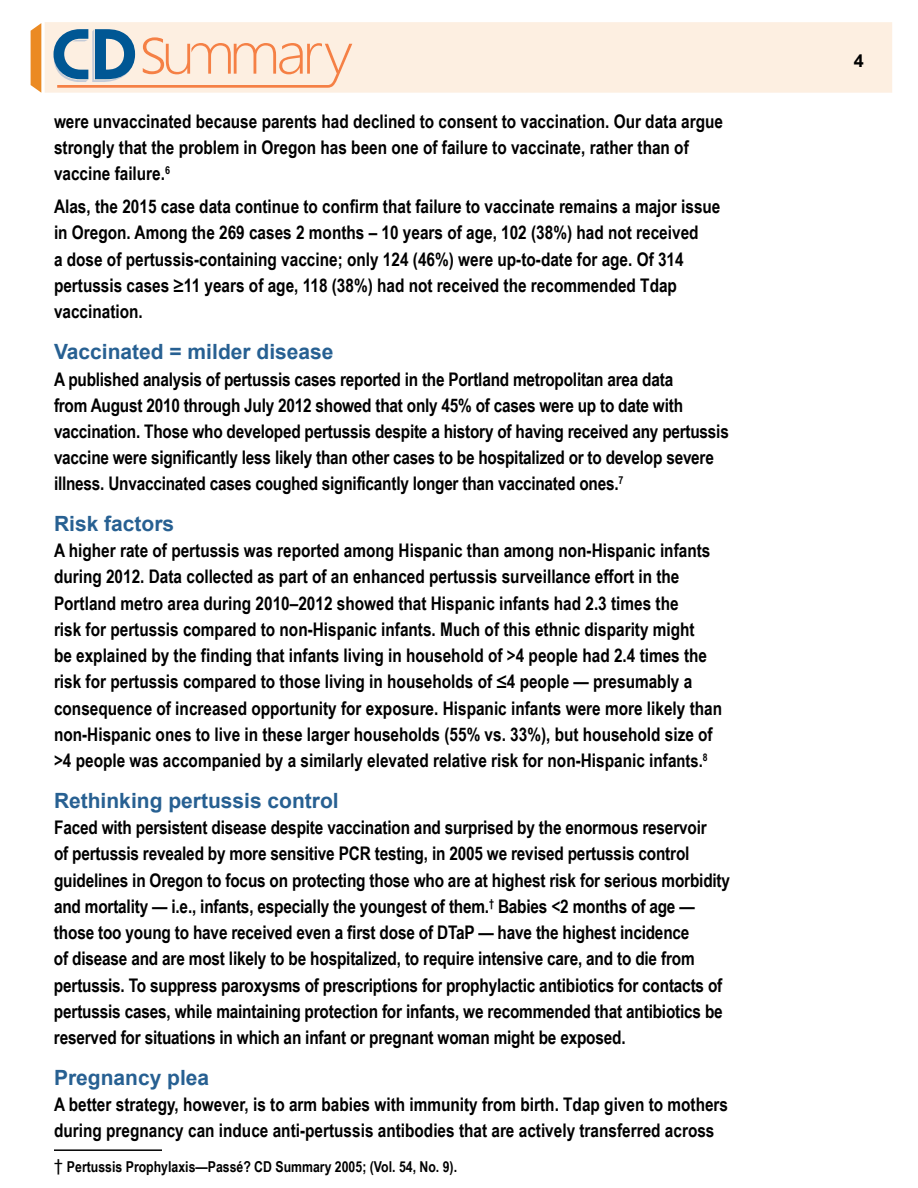
<style>
.page{position:relative;width:918px;height:1188px;background:#fff}
.page>*{position:absolute;margin:0;border:0;box-sizing:border-box;transform-origin:0 0}
.t1{font:700 21px "Arial";color:#276092}
.t2{font:700 18.75px/26.2px "Arial Narrow";color:#000}
.t3{font:700 18px "Arial";color:#000}
.t4{font:700 15px "Arial Narrow";color:#000}
.s1{font-size:18px}
.s2{font-family:"Helvetica Neue LT Std";font-weight:400;font-stretch:condensed;font-size:18px}
</style>
<div class="page">
<div style="left:45px;top:22px;width:847px;height:71px;background:#fdefe1"></div>
<svg style="left:31px;top:23px;width:10px;height:70px"></svg>
<svg style="left:54px;top:29px;width:298px;height:59px"></svg>
<hr style="left:54px;top:1149px;width:108px;height:2px;background:#000">
<p class="t2" style="left:54px;top:107px;width:671px">were unvaccinated because parents had declined to consent to vaccination. Our data argue strongly that the problem in Oregon has been one of failure to vaccinate, rather than of vaccine failure.<sup>6</sup></p>
<p class="t2" style="left:54px;top:193px;width:668px">Alas, the 2015 case data continue to confirm that failure to vaccinate remains a major issue in Oregon. Among the 269 cases 2 months – 10 years of age, 102 (38%) had not received<br>a dose of pertussis-containing vaccine; only 124 (46%) were up-to-date for age. Of 314 pertussis cases ≥11 years of age, 118 (38%) had not received the recommended Tdap vaccination.</p>
<p class="t1" style="left:54px;top:338px;width:281px">Vaccinated = milder disease</p>
<p class="t2" style="left:54px;top:365px;width:676px">A published analysis of pertussis cases reported in the Portland metropolitan area data<br>from August 2010 through July 2012 showed that only 45% of cases were up to date with vaccination. Those who developed pertussis despite a history of having received any pertussis vaccine were significantly less likely than other cases to be hospitalized or to develop severe illness. Unvaccinated cases coughed significantly longer than vaccinated ones.<sup>7</sup></p>
<p class="t1" style="left:54px;top:510px;width:122px">Risk factors</p>
<p class="t2" style="left:54px;top:537px;width:670px">A higher rate of pertussis was reported among Hispanic than among non-Hispanic infants during 2012. Data collected as part of an enhanced pertussis surveillance effort in the Portland metro area during 2010–2012 showed that Hispanic infants had 2.3 times the<br>risk for pertussis compared to non-Hispanic infants. Much of this ethnic disparity might<br>be explained by the finding that infants living in household of &gt;4 people had 2.4 times the risk for pertussis compared to those living in households of ≤4 people — presumably a consequence of increased opportunity for exposure. Hispanic infants were more likely than non-Hispanic ones to live in these larger households (55% vs. 33%), but household size of &gt;4 people was accompanied by a similarly elevated relative risk for non-Hispanic infa<span class="s1">nts.</span><sup>8</sup></p>
<p class="t1" style="left:54px;top:787px;width:286px">Rethinking pertussis control</p>
<p class="t2" style="left:54px;top:814px;width:678px">Faced with persistent disease despite vaccination and surprised by the enormous reservoir<br>of pertussis revealed by more sensitive PCR testing, in 2005 we revised pertussis control guidelines in Oregon to focus on protecting those who are at highest risk for serious morbidity and mortality — i.e., infants, especially the youngest of them.<sup>†</sup> Babies &lt;2 months of age — those too young to have received even a first dose of DTaP — have the highest incidence<br>of disease and are most likely to be hospitalized, to require intensive care, and to die from pertussis. To suppress paroxysms of prescriptions for prophylactic antibiotics for contacts of pertussis cases, while maintaining protection for infants, we recommended that antibiotics be reserved for situations in which an infant or pregnant woman might be exposed.</p>
<p class="t1" style="left:54px;top:1064px;width:157px">Pregnancy plea</p>
<p class="t2" style="left:54px;top:1091px;width:676px">A better strategy, however, is to arm babies with immunity from birth. Tdap given to mothers during pregnancy can induce anti-pertussis antibodies that are actively transferred across</p>
<p class="t4" style="left:54px;top:1155px;width:405px"><span class="s2">†</span> Pertussis Prophylaxis—Passé? CD Summary 2005; (Vol. 54, No. 9).</p>
<p class="t3" style="left:854px;top:49px;width:12px">4</p>
</div>
